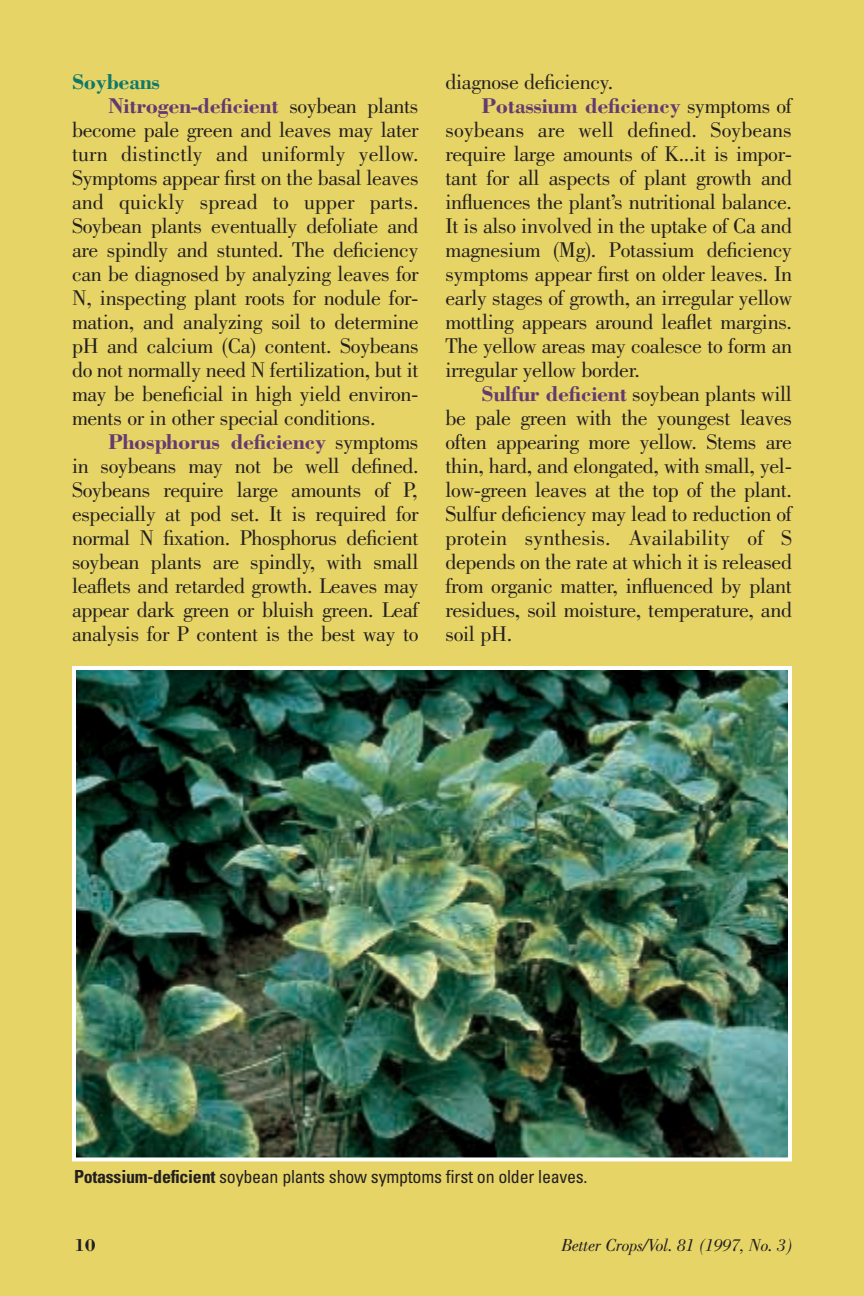
<style>
.page{position:relative;width:864px;height:1296px;background:#e6d467}
.page>*{position:absolute;margin:0;border:0;box-sizing:border-box;transform-origin:0 0}
.t1{font:22px "Bodoni";letter-spacing:-.015em;color:#231f20}
.t2{font:22px "Bodoni";letter-spacing:.005em;color:#231f20}
.t3{font:700 22px "Bodoni";letter-spacing:-.015em;color:#643a71}
.t4{font:700 22px "Bodoni";letter-spacing:-.015em;color:#0e7969}
.t5{font:condensed 18px "Univers";letter-spacing:-.015em;color:#231f20}
.t6{font:italic 18px "Bodoni";letter-spacing:-.015em;color:#231f20}
.t7{font:700 18px "Bodoni";color:#231f20}
.s1{font-weight:400;color:#231f20}
.s2{font-weight:700;color:#643a71}
.s3{font-weight:700}
</style>
<div class="page">
<img style="left:77px;top:671px;width:710px;height:485px">
<div style="left:72px;top:666px;width:720px;height:495px;border:4px solid #fff"></div>
<p class="t4" style="left:72px;top:74px;width:90px">Soybeans</p>
<p class="t3" style="left:108px;top:98px;width:312px">Nitrogen-deficient <span class="s1">soybean plants</span></p>
<p class="t1" style="left:72px;top:121px;width:348px">become pale green and leaves may later</p>
<p class="t2" style="left:72px;top:145px;width:348px">turn distinctly and uniformly yellow.</p>
<p class="t1" style="left:72px;top:169px;width:348px">Symptoms appear first on the basal leaves</p>
<p class="t2" style="left:72px;top:193px;width:348px">and quickly spread to upper parts.</p>
<p class="t1" style="left:72px;top:217px;width:348px">Soybean plants eventually defoliate and</p>
<p class="t1" style="left:72px;top:241px;width:348px">are spindly and stunted. The deficiency</p>
<p class="t1" style="left:72px;top:265px;width:348px">can be diagnosed by analyzing leaves for</p>
<p class="t1" style="left:72px;top:289px;width:348px">N, inspecting plant roots for nodule for-</p>
<p class="t1" style="left:72px;top:313px;width:348px">mation, and analyzing soil to determine</p>
<p class="t1" style="left:72px;top:337px;width:348px">pH and calcium (Ca) content. Soybeans</p>
<p class="t1" style="left:72px;top:361px;width:348px">do not normally need N fertilization, but it</p>
<p class="t1" style="left:72px;top:385px;width:348px">may be beneficial in high yield environ-</p>
<p class="t1" style="left:72px;top:409px;width:305px">ments or in other special conditions.</p>
<p class="t3" style="left:108px;top:434px;width:312px">Phosphorus deficiency <span class="s1">symptoms</span></p>
<p class="t1" style="left:72px;top:457px;width:348px">in soybeans may not be well defined.</p>
<p class="t1" style="left:72px;top:481px;width:347px">Soybeans require large amounts of P,</p>
<p class="t1" style="left:72px;top:505px;width:348px">especially at pod set. It is required for</p>
<p class="t1" style="left:72px;top:529px;width:348px">normal N fixation. Phosphorus deficient</p>
<p class="t1" style="left:72px;top:553px;width:348px">soybean plants are spindly, with small</p>
<p class="t1" style="left:72px;top:577px;width:348px">leaflets and retarded growth. Leaves may</p>
<p class="t1" style="left:72px;top:601px;width:348px">appear dark green or bluish green. Leaf</p>
<p class="t1" style="left:72px;top:625px;width:348px">analysis for P content is the best way to</p>
<p class="t1" style="left:446px;top:73px;width:169px">diagnose deficiency.</p>
<p class="t3" style="left:482px;top:98px;width:312px">Potassium deficiency <span class="s1">symptoms of</span></p>
<p class="t2" style="left:446px;top:121px;width:348px">soybeans are well defined. Soybeans</p>
<p class="t1" style="left:446px;top:145px;width:348px">require large amounts of K...it is impor-</p>
<p class="t1" style="left:446px;top:169px;width:348px">tant for all aspects of plant growth and</p>
<p class="t1" style="left:446px;top:193px;width:348px">influences the plant’s nutritional balance.</p>
<p class="t1" style="left:446px;top:217px;width:348px">It is also involved in the uptake of Ca and</p>
<p class="t1" style="left:446px;top:241px;width:348px">magnesium (Mg). Potassium deficiency</p>
<p class="t1" style="left:446px;top:265px;width:348px">symptoms appear first on older leaves. In</p>
<p class="t1" style="left:446px;top:289px;width:348px">early stages of growth, an irregular yellow</p>
<p class="t1" style="left:446px;top:313px;width:348px">mottling appears around leaflet margins.</p>
<p class="t1" style="left:446px;top:337px;width:348px">The yellow areas may coalesce to form an</p>
<p class="t1" style="left:446px;top:361px;width:196px">irregular yellow border.</p>
<p class="t1" style="left:482px;top:385px;width:312px"><span class="s2">Sulfur deficient</span> soybean plants will</p>
<p class="t1" style="left:446px;top:409px;width:348px">be pale green with the youngest leaves</p>
<p class="t1" style="left:446px;top:433px;width:348px">often appearing more yellow. Stems are</p>
<p class="t1" style="left:446px;top:457px;width:348px">thin, hard, and elongated, with small, yel-</p>
<p class="t1" style="left:446px;top:481px;width:348px">low-green leaves at the top of the plant.</p>
<p class="t1" style="left:446px;top:505px;width:348px">Sulfur deficiency may lead to reduction of</p>
<p class="t2" style="left:446px;top:529px;width:348px">protein synthesis. Availability of S</p>
<p class="t1" style="left:446px;top:553px;width:348px">depends on the rate at which it is released</p>
<p class="t1" style="left:446px;top:577px;width:348px">from organic matter, influenced by plant</p>
<p class="t1" style="left:446px;top:601px;width:348px">residues, soil moisture, temperature, and</p>
<p class="t1" style="left:446px;top:625px;width:68px">soil pH.</p>
<p class="t5" style="left:74px;top:1170px;width:515px"><span class="s3">Potassium-deficient</span> soybean plants show symptoms first on older leaves.</p>
<p class="t7" style="left:74px;top:1239px;width:23px">10</p>
<p class="t6" style="left:561px;top:1239px;width:232px">Better Crops/Vol. 81 (1997, No. 3)</p>
</div>
